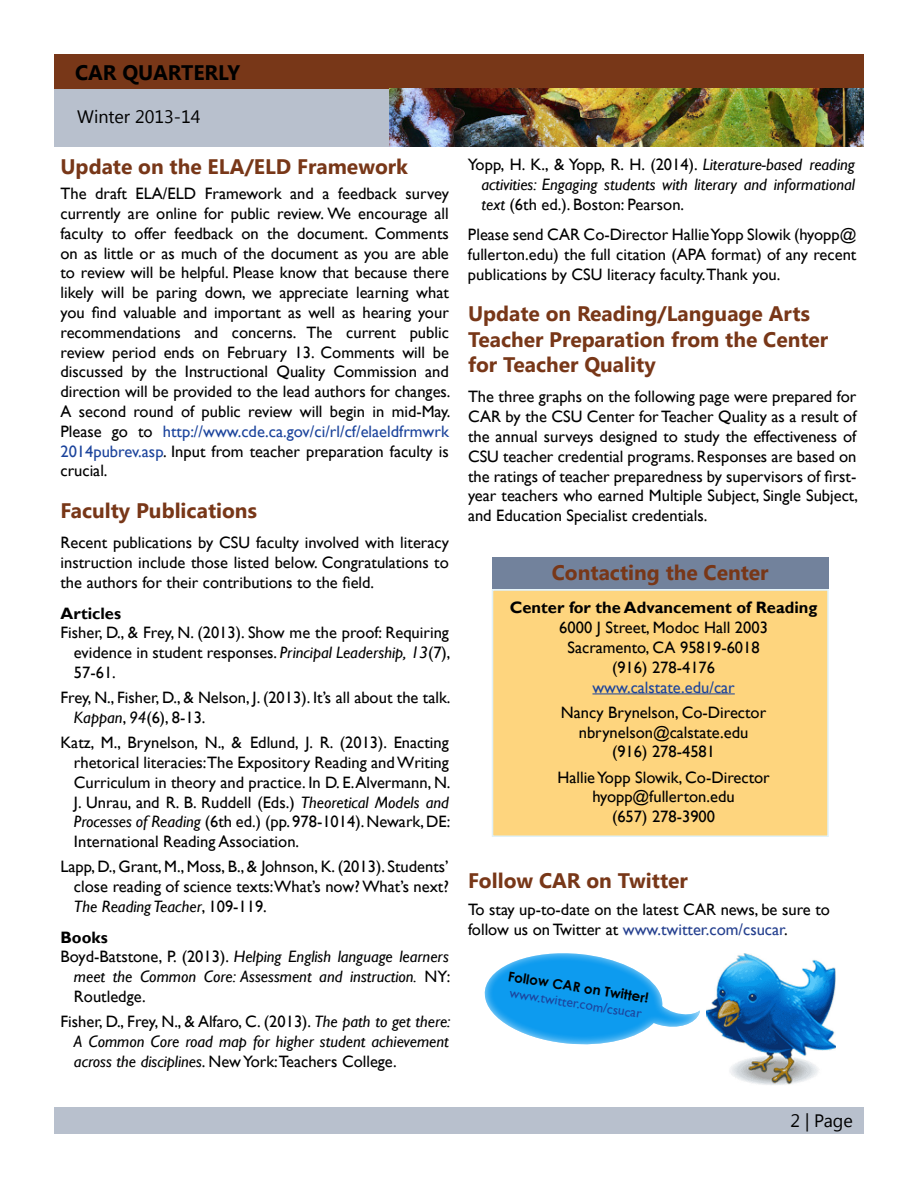
<style>
.page{position:relative;width:918px;height:1188px;background:#fff}
.page>*{position:absolute;margin:0;border:0;box-sizing:border-box;transform-origin:0 0}
.t1{font:700 21px/25.2px "Segoe UI";color:#783718}
.t2{font:700 21px "Segoe UI";color:#000}
.t3{font:18px "Segoe UI";color:#000}
.t4{font:16.5px/19.8px "Gill Sans";color:#000;text-align:justify}
.t5{font:italic 16.5px/19.8px "Gill Sans";color:#000;text-align:justify}
.t6{font:700 16.5px "Gill Sans";color:#000}
.t7{font:13.5px/16.2px "Gill Sans";color:#1c449c;text-align:center}
.s1{color:#1c449c}
.s2{font-style:italic}
.s3{font-style:normal}
.s4{font-weight:700}
.s5{color:#25408f}
.s6{font-family:"Century Gothic";font-weight:700;color:#000}
</style>
<div class="page">
<div style="left:54px;top:1108px;width:810px;height:26px;background:#b8c0cd"></div>
<div style="left:54px;top:89px;width:336px;height:58px;background:#b8c0cd"></div>
<div style="left:54px;top:54px;width:810px;height:35px;background:#783718"></div>
<div style="left:493px;top:590px;width:335px;height:246px;background:#fed57e"></div>
<hr style="left:592px;top:694px;width:143px;height:1px;background:#1c449c">
<div style="left:492px;top:589px;width:337px;height:248px;border:2px solid #e0f1f8"></div>
<div style="left:492px;top:557px;width:337px;height:32px;background:#72829c"></div>
<img style="left:719px;top:953px;width:116px;height:132px">
<svg style="left:484px;top:953px;width:235px;height:92px"></svg>
<img style="left:390px;top:89px;width:474px;height:58px">
<h1 class="t2" style="left:75px;top:58px;width:167px">CAR QUARTERLY</h1>
<h1 class="t3" style="left:77px;top:104px;width:125px">Winter 2013-14</h1>
<p class="t1" style="left:60px;top:153px;width:349px">Update on the ELA/ELD Framework</p>
<p class="t4" style="left:60px;top:184px;width:392px">The draft ELA/ELD Framework and a feedback survey currently are online for public review. We encourage all faculty to offer feedback on the document. Comments on as little or as much of the document as you are able to review will be helpful. Please know that because there likely will be paring down, we appreciate learning what you find valuable and important as well as hearing your recommendations and concerns. The current public review period ends on February 13. Comments will be discussed by the Instructional Quality Commission and direction will be provided to the lead authors for changes.<br>A second round of public review will begin in mid-May.<br>Please go to <span class="s1">http://www.cde.ca.gov/ci/rl/cf/elaeldfrmwrk 2014pubrev.asp</span>. Input from teacher preparation faculty is crucial.</p>
<p class="t1" style="left:60px;top:497px;width:198px">Faculty Publications</p>
<p class="t4" style="left:60px;top:533px;width:390px">Recent publications by CSU faculty involved with literacy instruction include those listed below. Congratulations to the authors for their contributions to the field.</p>
<p class="t6" style="left:60px;top:603px;width:62px">Articles</p>
<p class="t4" style="left:60px;top:623px;width:390px">Fisher, D., &amp; Frey, N. (2013). Show me the proof: Requiring</p>
<p class="t4" style="left:74px;top:643px;width:378px">evidence in student responses. <span class="s2">Principal Leadership, 13</span>(7),</p>
<p class="t4" style="left:74px;top:663px;width:43px">57-61.</p>
<p class="t4" style="left:74px;top:688px;width:378px;text-indent:-13px">Frey, N., Fisher, D., &amp; Nelson, J. (2013). It’s all about the talk.<br><span class="s2">Kappan</span>, <span class="s2">94</span>(6), 8-13.</p>
<p class="t4" style="left:74px;top:733px;width:378px;text-indent:-13px">Katz, M., Brynelson, N., &amp; Edlund, J. R. (2013). Enacting rhetorical literacies:The Expository Reading and Writing Curriculum in theory and practice. In D. E. Alvermann, N.<br>J. Unrau, and R. B. Ruddell (Eds.) <span class="s2">Theoretical Models and Processes of Reading</span> (6th ed.) (pp. 978-1014). Newark, DE:<br>International Reading Association.</p>
<p class="t4" style="left:74px;top:857px;width:376px;text-indent:-13px">Lapp, D., Grant, M., Moss, B., &amp; Johnson, K. (2013). Students’ close reading of science texts:What’s now? What’s next?<br><span class="s2">The Reading Teacher</span>, 109-119.</p>
<p class="t6" style="left:60px;top:927px;width:49px">Books</p>
<p class="t5" style="left:60px;top:947px;width:390px"><span class="s3">Boyd-Batstone, P. (2013).</span> Helping English language learners</p>
<p class="t5" style="left:74px;top:967px;width:378px">meet the Common Core: Assessment and instruction. <span class="s3">NY:</span></p>
<p class="t4" style="left:74px;top:987px;width:73px">Routledge.</p>
<p class="t5" style="left:74px;top:1012px;width:378px;text-indent:-13px"><span class="s3">Fisher, D., Frey, N., &amp; Alfaro, C. (2013).</span> The path to get there:<br>A Common Core road map for higher student achievement across the disciplines<span class="s3">. New York:Teachers College.</span></p>
<p class="t5" style="left:481px;top:155px;width:375px;text-indent:-13px"><span class="s3">Yopp, H. K., &amp; Yopp, R. H. (2014).</span> Literature-based reading activities: Engaging students with literary and informational text <span class="s3">(6th ed.). Boston: Pearson.</span></p>
<p class="t4" style="left:468px;top:225px;width:390px">Please send CAR Co-Director Hallie Yopp Slowik (hyopp@ fullerton.edu) the full citation (APA format) of any recent publications by CSU literacy faculty.Thank you.</p>
<p class="t1" style="left:468px;top:300px;width:362px">Update on Reading/Language Arts<br>Teacher Preparation from the Center for Teacher Quality</p>
<p class="t4" style="left:468px;top:387px;width:392px">The three graphs on the following page were prepared for CAR by the CSU Center for Teacher Quality as a result of the annual surveys designed to study the effectiveness of CSU teacher credential programs. Responses are based on the ratings of teacher preparedness by supervisors of first&shy;year teachers who earned Multiple Subject, Single Subject, and Education Specialist credentials.</p>
<p class="t1" style="left:552px;top:559px;width:218px">Contacting the Center</p>
<p class="t4" style="left:510px;top:598px;width:309px;text-align:center"><span class="s4">Center for the Advancement of Reading<br></span>6000 J Street, Modoc Hall 2003<br>Sacramento, CA 95819-6018<br>(916) 278-4176<br><span class="s1">www.calstate.edu/car</span></p>
<p class="t4" style="left:561px;top:703px;width:207px;text-align:center">Nancy Brynelson, Co-Director nbrynelson@calstate.edu (916) 278-4581</p>
<p class="t4" style="left:557px;top:768px;width:214px;text-align:center">Hallie Yopp Slowik, Co-Director hyopp@fullerton.edu<br>(657) 278-3900</p>
<p class="t1" style="left:468px;top:867px;width:221px">Follow CAR on Twitter</p>
<p class="t4" style="left:468px;top:900px;width:364px">To stay up-to-date on the latest CAR news, be sure to follow us on Twitter at <span class="s5">www.twitter.com/csucar</span>.</p>
<p class="t7" style="left:509px;top:968px;width:144px;rotate:9deg"><span class="s6">Follow CAR on Twitter! </span>www.twitter.com/csucar</p>
<p class="t3" style="left:790px;top:1108px;width:64px">2 | Page</p>
</div>
